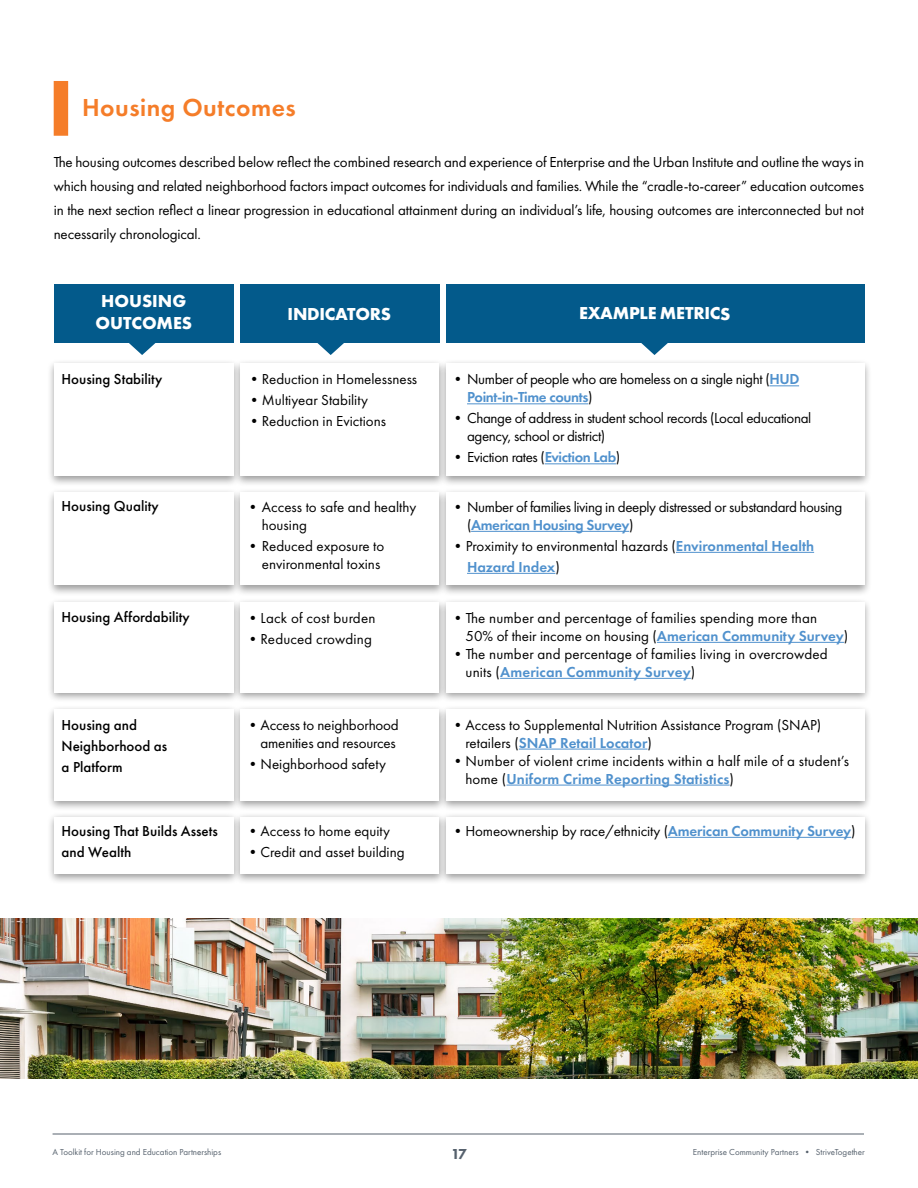
<style>
.page{position:relative;width:918px;height:1188px;background:#fff}
.page>*{position:absolute;margin:0;border:0;box-sizing:border-box;transform-origin:0 0}
.t1{font:600 25.5px "Futura PT";letter-spacing:.02em;color:#f57d29}
.t2{font:700 18px/21.6px "Futura PT";letter-spacing:-.015em;color:#fff;text-align:center}
.t3{font:15px/18px "Futura PT";color:#000}
.t4{font:15px/18px "Futura PT";letter-spacing:-.025em;color:#000}
.t5{font:500 15px/21px "Futura PT";color:#000}
.t6{font:800 15px "Futura PT";color:#56616d}
.t7{font:9px "Futura PT";color:#56616d}
.s1{font-weight:600;color:#5091cd}
</style>
<div class="page">
<hr style="left:53px;top:1134px;width:811px;height:1px;background:#56616d">
<div style="left:54px;top:81px;width:14px;height:55px;background:#f57d29"></div>
<img style="left:0;top:918px;width:918px;height:160px">
<div style="left:438px;top:359px;width:434px;height:128px;background:#000;opacity:.4"></div>
<div style="left:446px;top:364px;width:418px;height:112px;background:#fff"></div>
<div style="left:232px;top:359px;width:215px;height:128px;background:#000;opacity:.4"></div>
<div style="left:240px;top:364px;width:199px;height:112px;background:#fff"></div>
<div style="left:47px;top:359px;width:194px;height:128px;background:#000;opacity:.4"></div>
<div style="left:54px;top:364px;width:179px;height:112px;background:#fff"></div>
<div style="left:54px;top:284px;width:179px;height:59px;background:#035a8b"></div>
<div style="left:446px;top:284px;width:418px;height:59px;background:#035a8b"></div>
<div style="left:240px;top:284px;width:199px;height:59px;background:#035a8b"></div>
<hr style="left:769px;top:385px;width:30px;height:1px;background:#5091cd">
<hr style="left:467px;top:403px;width:121px;height:1px;background:#5091cd">
<hr style="left:545px;top:463px;width:71px;height:1px;background:#5091cd">
<div style="left:438px;top:488px;width:434px;height:108px;background:#000;opacity:.4"></div>
<div style="left:446px;top:493px;width:418px;height:92px;background:#fff"></div>
<div style="left:232px;top:488px;width:215px;height:108px;background:#000;opacity:.4"></div>
<div style="left:240px;top:493px;width:199px;height:92px;background:#fff"></div>
<div style="left:47px;top:488px;width:194px;height:108px;background:#000;opacity:.4"></div>
<div style="left:54px;top:493px;width:179px;height:92px;background:#fff"></div>
<div style="left:438px;top:598px;width:434px;height:105px;background:#000;opacity:.4"></div>
<div style="left:446px;top:602px;width:418px;height:90px;background:#fff"></div>
<div style="left:232px;top:598px;width:215px;height:105px;background:#000;opacity:.4"></div>
<div style="left:240px;top:602px;width:199px;height:90px;background:#fff"></div>
<div style="left:47px;top:598px;width:194px;height:105px;background:#000;opacity:.4"></div>
<div style="left:54px;top:602px;width:179px;height:90px;background:#fff"></div>
<div style="left:438px;top:705px;width:434px;height:106px;background:#000;opacity:.4"></div>
<div style="left:446px;top:709px;width:418px;height:91px;background:#fff"></div>
<div style="left:232px;top:705px;width:215px;height:106px;background:#000;opacity:.4"></div>
<div style="left:240px;top:709px;width:199px;height:91px;background:#fff"></div>
<div style="left:47px;top:705px;width:194px;height:106px;background:#000;opacity:.4"></div>
<div style="left:54px;top:709px;width:179px;height:91px;background:#fff"></div>
<hr style="left:471px;top:531px;width:158px;height:1px;background:#5091cd">
<hr style="left:676px;top:552px;width:138px;height:1px;background:#5091cd">
<hr style="left:467px;top:573px;width:88px;height:1px;background:#5091cd">
<hr style="left:657px;top:642px;width:187px;height:1px;background:#5091cd">
<hr style="left:500px;top:678px;width:191px;height:1px;background:#5091cd">
<div style="left:438px;top:812px;width:434px;height:73px;background:#000;opacity:.4"></div>
<div style="left:446px;top:817px;width:418px;height:57px;background:#fff"></div>
<div style="left:232px;top:812px;width:215px;height:73px;background:#000;opacity:.4"></div>
<div style="left:240px;top:817px;width:199px;height:57px;background:#fff"></div>
<div style="left:47px;top:812px;width:194px;height:73px;background:#000;opacity:.4"></div>
<div style="left:54px;top:817px;width:179px;height:57px;background:#fff"></div>
<hr style="left:519px;top:749px;width:128px;height:1px;background:#5091cd">
<hr style="left:507px;top:785px;width:223px;height:1px;background:#5091cd">
<hr style="left:668px;top:837px;width:183px;height:1px;background:#5091cd">
<svg style="left:129px;top:343px;width:27px;height:12px"></svg>
<svg style="left:641px;top:343px;width:27px;height:12px"></svg>
<svg style="left:317px;top:343px;width:27px;height:12px"></svg>
<h1 class="t1" style="left:82px;top:92px;width:215px">Housing Outcomes</h1>
<p class="t3" style="left:54px;top:150px;width:812px;line-height:24px;text-align:justify">The housing outcomes described below reflect the combined research and experience of Enterprise and the Urban Institute and outline the ways in which housing and related neighborhood factors impact outcomes for individuals and families. While the “cradle-to-career” education outcomes in the next section reflect a linear progression in educational attainment during an individual’s life, housing outcomes are interconnected but not necessarily chronological.</p>
<p class="t2" style="left:95px;top:290px;width:98px">HOUSING<br>OUTCOMES</p>
<p class="t2" style="left:288px;top:302px;width:105px">INDICATORS</p>
<p class="t2" style="left:579px;top:302px;width:153px">EXAMPLE METRICS</p>
<p class="t5" style="left:62px;top:369px;width:102px">Housing Stability</p>
<p class="t3" style="left:247px;top:370px;width:172px">•Reduction in Homelessness</p>
<p class="t3" style="left:247px;top:391px;width:123px">•Multiyear Stability</p>
<p class="t3" style="left:247px;top:412px;width:141px">•Reduction in Evictions</p>
<p class="t4" style="left:467px;top:370px;width:334px;text-indent:-16px">•Number of people who are homeless on a single night (<span class="s1">HUD<br>Point-in-Time counts</span>)</p>
<p class="t4" style="left:467px;top:409px;width:346px;text-indent:-16px">•Change of address in student school records (Local educational agency, school or district)</p>
<p class="t4" style="left:451px;top:448px;width:171px">•Eviction rates (<span class="s1">Eviction Lab</span>)</p>
<p class="t5" style="left:62px;top:495px;width:99px">Housing Quality</p>
<p class="t3" style="left:262px;top:498px;width:156px;text-indent:-16px">•Access to safe and healthy housing</p>
<p class="t3" style="left:245px;top:537px;width:140px;text-align:right">•Reduced exposure to environmental toxins</p>
<p class="t4" style="left:467px;top:498px;width:377px;text-indent:-16px">•Number of families living in deeply distressed or substandard housing (<span class="s1">American Housing Survey</span>)</p>
<p class="t3" style="left:467px;top:535px;width:349px;line-height:21px;text-indent:-16px">•Proximity to environmental hazards (<span class="s1">Environmental Health<br>Hazard Index</span>)</p>
<p class="t5" style="left:62px;top:607px;width:130px">Housing Affordability</p>
<p class="t3" style="left:245px;top:609px;width:131px">•Lack of cost burden</p>
<p class="t3" style="left:245px;top:630px;width:128px">•Reduced crowding</p>
<p class="t3" style="left:466px;top:609px;width:384px;text-indent:-15px">•The number and percentage of families spending more than<br>50% of their income on housing (<span class="s1">American Community Survey</span>)</p>
<p class="t3" style="left:466px;top:645px;width:364px;text-indent:-15px">•The number and percentage of families living in overcrowded units (<span class="s1">American Community Survey</span>)</p>
<p class="t5" style="left:62px;top:715px;width:107px">Housing and<br>Neighborhood as a Platform</p>
<p class="t3" style="left:245px;top:716px;width:155px;text-align:right">•Access to neighborhood amenities and resources</p>
<p class="t3" style="left:245px;top:755px;width:142px">•Neighborhood safety</p>
<p class="t3" style="left:466px;top:716px;width:357px;text-indent:-15px">•Access to Supplemental Nutrition Assistance Program (SNAP) retailers (<span class="s1">SNAP Retail Locator</span>)</p>
<p class="t3" style="left:466px;top:752px;width:385px;text-indent:-15px">•Number of violent crime incidents within a half mile of a student’s home (<span class="s1">Uniform Crime Reporting Statistics</span>)</p>
<p class="t5" style="left:62px;top:820px;width:158px">Housing That Builds Assets and Wealth</p>
<p class="t3" style="left:245px;top:822px;width:146px">•Access to home equity</p>
<p class="t3" style="left:245px;top:843px;width:161px">•Credit and asset building</p>
<p class="t3" style="left:451px;top:822px;width:407px">•Homeownership by race/ethnicity (<span class="s1">American Community Survey</span>)</p>
<p class="t7" style="left:53px;top:1147px;width:170px">A Toolkit for Housing and Education Partnerships</p>
<p class="t6" style="left:451px;top:1144px;width:18px">17</p>
<p class="t7" style="left:693px;top:1147px;width:173px">Enterprise Community Partners • StriveTogether</p>
</div>
